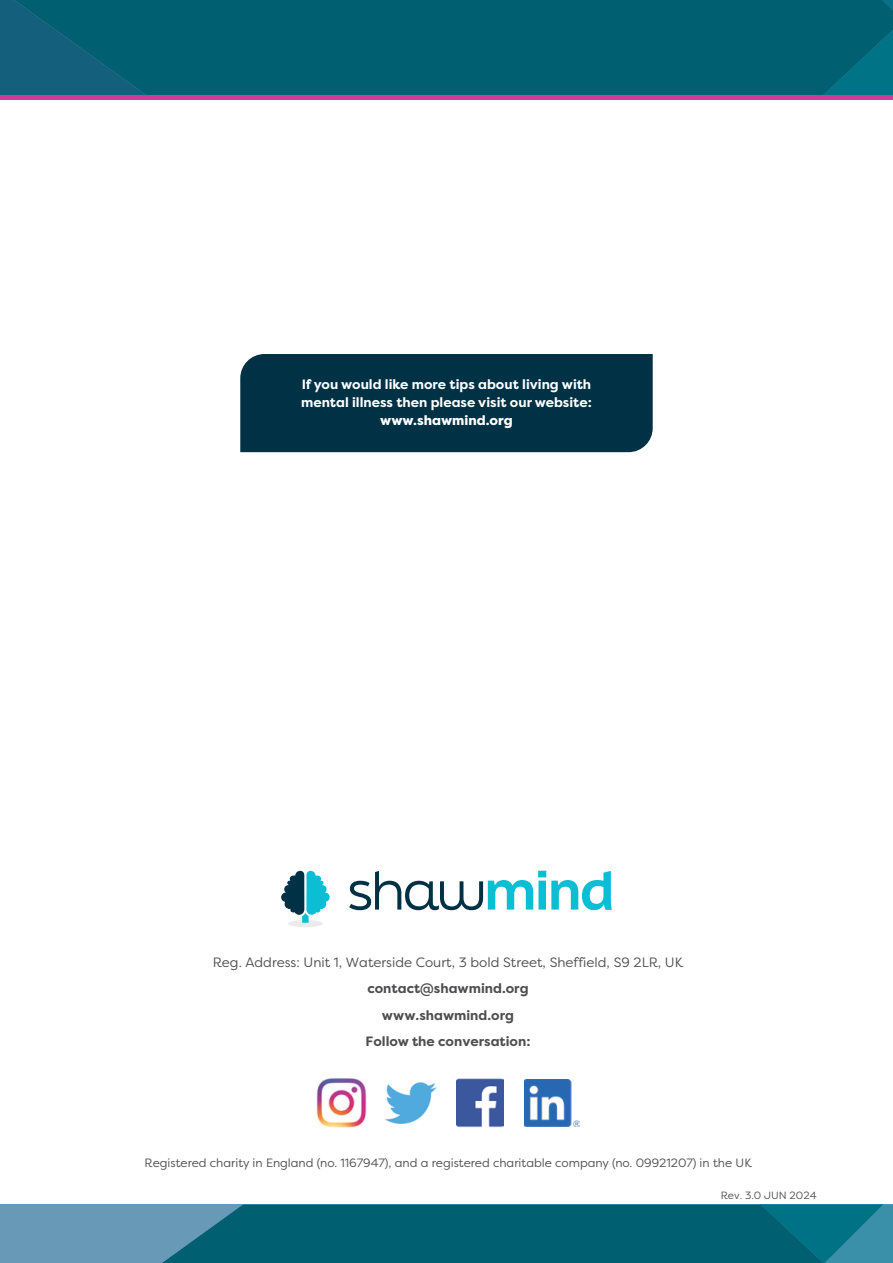
<style>
.page{position:relative;width:893px;height:1263px;background:#fff}
.page>*{position:absolute;margin:0;border:0;box-sizing:border-box;transform-origin:0 0}
.t1{font:700 13.5px/18px "Filson Pro";color:#fff}
.t2{font:13.5px "Filson Pro";color:#4d4d4f}
.t3{font:700 13.5px/26.4px "Filson Pro";color:#4d4d4f;text-align:center}
.t4{font:800 13.5px "Filson Pro";color:#fff}
.t5{font:12px "Filson Pro";color:#4d4d4f}
.t6{font:10.5px "Filson Pro";color:#4d4d4f}
</style>
<div class="page">
<img style="left:385px;top:1082px;width:52px;height:42px">
<img style="left:456px;top:1078px;width:47px;height:50px">
<img style="left:316px;top:1078px;width:51px;height:50px">
<img style="left:524px;top:1079px;width:55px;height:47px">
<div style="left:0;top:1204px;width:893px;height:59px;background:#689ab8"></div>
<svg style="left:162px;top:1204px;width:731px;height:59px"></svg>
<div style="left:149px;top:0;width:744px;height:95px;background:#005f71"></div>
<svg style="left:0;top:0;width:149px;height:95px"></svg>
<div style="left:0;top:95px;width:893px;height:5px;background:#d53995"></div>
<div style="left:240px;top:354px;width:413px;height:98px;background:#003145"></div>
<svg style="left:349px;top:871px;width:263px;height:39px"></svg>
<div style="left:288px;top:920px;width:35px;height:7px;background:#ebebec;border-radius:50%"></div>
<svg style="left:281px;top:871px;width:49px;height:52px"></svg>
<p class="t1" style="left:301px;top:375px;width:292px">If you would like more tips about living with mental illness then please visit our website:</p>
<p class="t4" style="left:380px;top:412px;width:134px">www.shawmind.org</p>
<p class="t2" style="left:213px;top:953px;width:472px">Reg. Address: Unit 1, Waterside Court, 3 bold Street, Sheffield, S9 2LR, UK</p>
<p class="t3" style="left:366px;top:975px;width:166px">contact@shawmind.org www.shawmind.org<br>Follow the conversation:</p>
<p class="t5" style="left:145px;top:1154px;width:609px">Registered charity in England (no. 1167947), and a registered charitable company (no. 09921207) in the UK</p>
<p class="t6" style="left:721px;top:1188px;width:97px">Rev. 3.0 JUN 2024</p>
</div>
